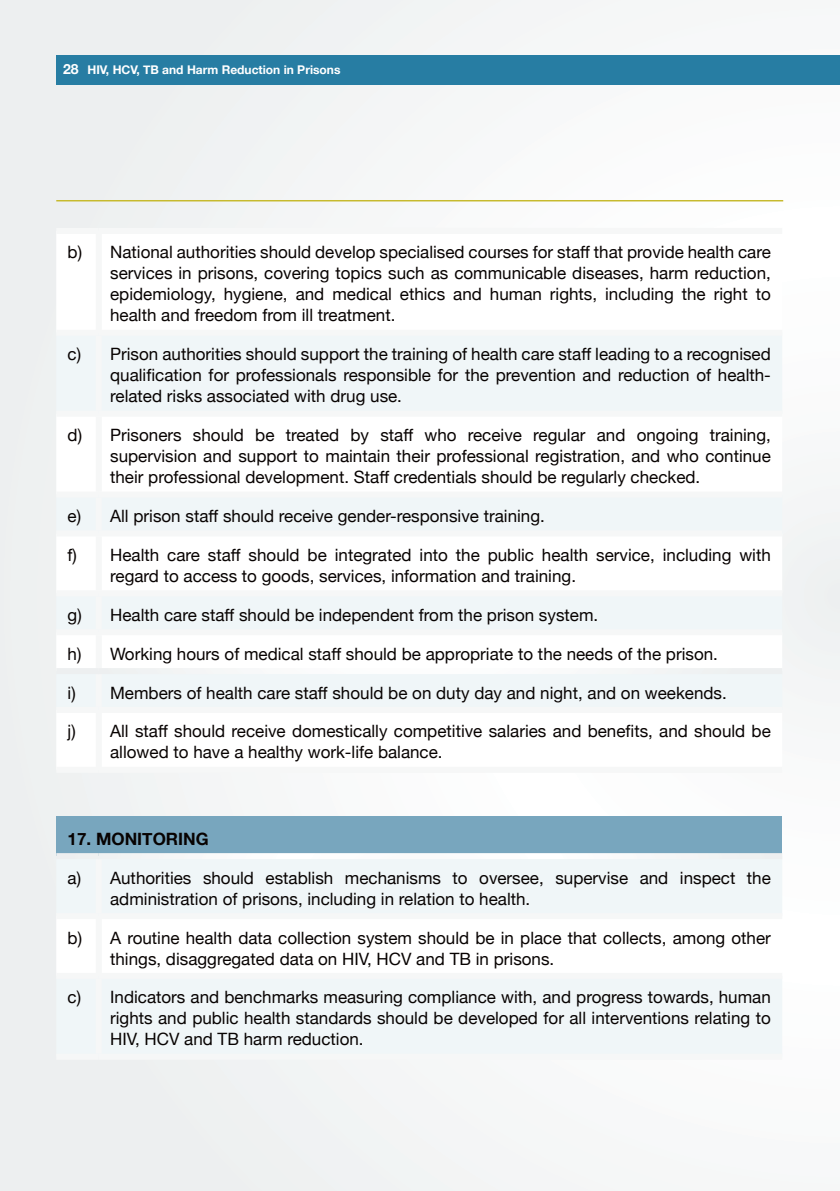
<style>
.page{position:relative;width:840px;height:1191px;background:#fff}
.page>*{position:absolute;margin:0;border:0;box-sizing:border-box;transform-origin:0 0}
.t1{font:17px/21px "Helvetica Neue";color:#080302;text-align:justify}
.t2{font:700 17px "Helvetica Neue";color:#080302}
.t3{font:700 12px "Helvetica Neue";color:#fff}
.s1{font-size:14px}
</style>
<div class="page">
<div style="left:0;top:0;width:839px;height:1191px;background:#f1f6f7"></div>
<div style="left:56px;top:55px;width:783px;height:29px;background:#277da3"></div>
<hr style="left:56px;top:200px;width:726px;height:1px;background:#c7ba2e">
<div style="left:57px;top:234px;width:724px;height:532px;background:#fff"></div>
<svg style="left:57px;top:336px;width:724px;height:371px"></svg>
<div style="left:96px;top:234px;width:6px;height:96px;background:#f6f7f7"></div>
<div style="left:56px;top:330px;width:43px;height:6px;background:#f6f7f7"></div>
<div style="left:99px;top:330px;width:682px;height:6px;background:#f6f7f7"></div>
<div style="left:96px;top:336px;width:6px;height:75px;background:#f6f7f7"></div>
<div style="left:56px;top:411px;width:43px;height:6px;background:#f6f7f7"></div>
<div style="left:99px;top:411px;width:682px;height:6px;background:#f6f7f7"></div>
<div style="left:96px;top:417px;width:6px;height:74px;background:#f6f7f7"></div>
<div style="left:56px;top:491px;width:43px;height:6px;background:#f6f7f7"></div>
<div style="left:99px;top:491px;width:682px;height:6px;background:#f6f7f7"></div>
<div style="left:96px;top:497px;width:6px;height:33px;background:#f6f7f7"></div>
<div style="left:56px;top:530px;width:43px;height:6px;background:#f6f7f7"></div>
<div style="left:99px;top:530px;width:682px;height:6px;background:#f6f7f7"></div>
<div style="left:96px;top:536px;width:6px;height:54px;background:#f6f7f7"></div>
<div style="left:56px;top:590px;width:43px;height:6px;background:#f6f7f7"></div>
<div style="left:99px;top:590px;width:682px;height:6px;background:#f6f7f7"></div>
<div style="left:96px;top:596px;width:6px;height:33px;background:#f6f7f7"></div>
<div style="left:56px;top:629px;width:43px;height:6px;background:#f6f7f7"></div>
<div style="left:99px;top:629px;width:682px;height:6px;background:#f6f7f7"></div>
<div style="left:96px;top:635px;width:6px;height:33px;background:#f6f7f7"></div>
<div style="left:96px;top:674px;width:6px;height:33px;background:#f6f7f7"></div>
<div style="left:56px;top:707px;width:43px;height:6px;background:#f6f7f7"></div>
<div style="left:99px;top:707px;width:682px;height:6px;background:#f6f7f7"></div>
<div style="left:96px;top:713px;width:6px;height:54px;background:#f6f7f7"></div>
<div style="left:56px;top:668px;width:43px;height:6px;background:#edeff0"></div>
<div style="left:99px;top:668px;width:682px;height:6px;background:#f7f8f9"></div>
<div style="left:56px;top:817px;width:725px;height:39px;background:#78a6be"></div>
<div style="left:57px;top:920px;width:724px;height:52px;background:#fff"></div>
<div style="left:96px;top:919px;width:6px;height:54px;background:#f6f7f7"></div>
<div style="left:56px;top:853px;width:43px;height:6px;background:#eef0f0"></div>
<div style="left:99px;top:853px;width:682px;height:6px;background:#fff"></div>
<p class="t3" style="left:63px;top:60px;width:279px"><span class="s1">28</span> HIV, HCV, TB and Harm Reduction in Prisons</p>
<p class="t1" style="left:110px;top:243px;width:661px;text-indent:-42px">b) National authorities should develop specialised courses for staff that provide health care services in prisons, covering topics such as communicable diseases, harm reduction, epidemiology, hygiene, and medical ethics and human rights, including the right to health and freedom from ill treatment.</p>
<p class="t1" style="left:110px;top:345px;width:661px;text-indent:-42px">c) Prison authorities should support the training of health care staff leading to a recognised qualification for professionals responsible for the prevention and reduction of health&shy;related risks associated with drug use.</p>
<p class="t1" style="left:110px;top:425px;width:662px;text-indent:-42px">d) Prisoners should be treated by staff who receive regular and ongoing training, supervision and support to maintain their professional registration, and who continue their professional development. Staff credentials should be regularly checked.</p>
<p class="t1" style="left:68px;top:506px;width:478px">e) All prison staff should receive gender-responsive training.</p>
<p class="t1" style="left:110px;top:545px;width:661px;text-indent:-42px">f) Health care staff should be integrated into the public health service, including with regard to access to goods, services, information and training.</p>
<p class="t1" style="left:68px;top:605px;width:532px">g) Health care staff should be independent from the prison system.</p>
<p class="t1" style="left:68px;top:644px;width:651px">h) Working hours of medical staff should be appropriate to the needs of the prison.</p>
<p class="t1" style="left:68px;top:683px;width:660px">i) Members of health care staff should be on duty day and night, and on weekends.</p>
<p class="t1" style="left:110px;top:722px;width:661px;text-indent:-42px">j) All staff should receive domestically competitive salaries and benefits, and should be allowed to have a healthy work-life balance.</p>
<p class="t2" style="left:68px;top:825px;width:143px">17. MONITORING</p>
<p class="t1" style="left:110px;top:868px;width:661px;text-indent:-42px">a) Authorities should establish mechanisms to oversee, supervise and inspect the administration of prisons, including in relation to health.</p>
<p class="t1" style="left:110px;top:928px;width:661px;text-indent:-42px">b) A routine health data collection system should be in place that collects, among other things, disaggregated data on HIV, HCV and TB in prisons.</p>
<p class="t1" style="left:110px;top:987px;width:661px;text-indent:-42px">c) Indicators and benchmarks measuring compliance with, and progress towards, human rights and public health standards should be developed for all interventions relating to HIV, HCV and TB harm reduction.</p>
</div>
